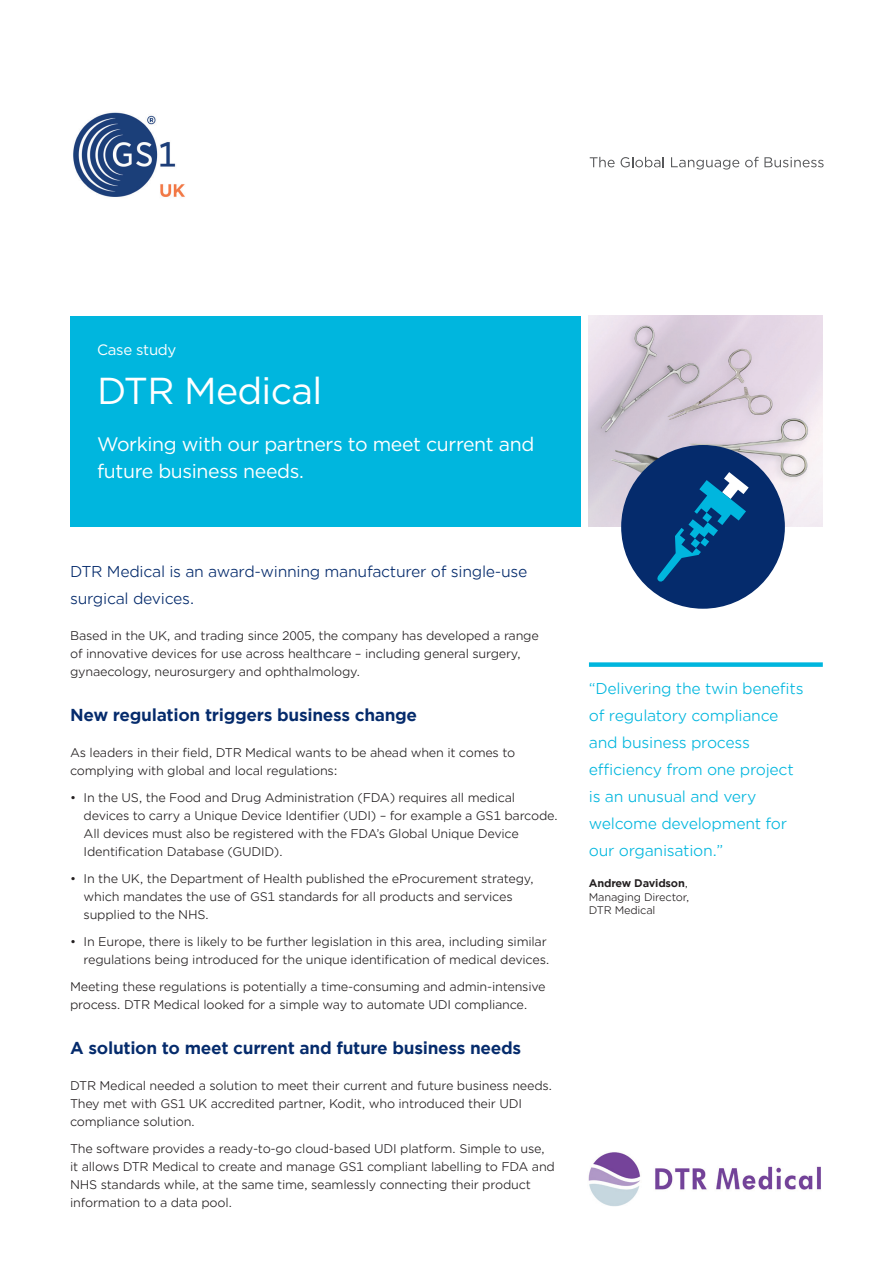
<style>
.page{position:relative;width:893px;height:1263px;background:#fff}
.page>*{position:absolute;margin:0;border:0;box-sizing:border-box;transform-origin:0 0}
.t1{font:37.5px "Gotham";letter-spacing:-.02em;color:#fff}
.t2{font:19.5px/27px "Gotham";letter-spacing:-.02em;color:#fff}
.t3{font:700 16.5px "Gotham Office";letter-spacing:-.02em;color:#052b6c}
.t4{font:15px/27px "Gotham Office";letter-spacing:-.02em;color:#00b6de}
.t5{font:15px/27px "Gotham Office";letter-spacing:-.02em;color:#052b6c}
.t6{font:15px "Gotham";letter-spacing:-.02em;color:#fff}
.t7{font:12px/18px "Gotham Office";letter-spacing:-.02em;color:#231f20}
.t8{font:10.5px/13.5px "Gotham Office";letter-spacing:-.02em;color:#231f20}
.s1{font-weight:700}
</style>
<div class="page">
<img style="left:589px;top:316px;width:234px;height:210px">
<div style="left:621px;top:445px;width:164px;height:164px;background:#052b6c;border-radius:50%"></div>
<svg style="left:657px;top:472px;width:92px;height:110px"></svg>
<div style="left:70px;top:316px;width:510px;height:210px;background:#00b6de"></div>
<svg style="left:590px;top:157px;width:25px;height:10px"></svg>
<svg style="left:621px;top:157px;width:43px;height:10px"></svg>
<svg style="left:671px;top:157px;width:68px;height:13px"></svg>
<svg style="left:745px;top:157px;width:79px;height:10px"></svg>
<img style="left:73px;top:112px;width:112px;height:85px">
<div style="left:589px;top:662px;width:234px;height:5px;background:#00b6de"></div>
<img style="left:588px;top:1152px;width:233px;height:55px">
<p class="t6" style="left:97px;top:340px;width:81px">Case study</p>
<h1 class="t1" style="left:97px;top:368px;width:227px">DTR Medical</h1>
<h2 class="t2" style="left:97px;top:430px;width:439px">Working with our partners to meet current and future business needs.</h2>
<p class="t5" style="left:70px;top:557px;width:459px">DTR Medical is an award-winning manufacturer of single-use surgical devices.</p>
<p class="t7" style="left:70px;top:626px;width:470px">Based in the UK, and trading since 2005, the company has developed a range of innovative devices for use across healthcare – including general surgery, gynaecology, neurosurgery and ophthalmology.</p>
<h3 class="t3" style="left:70px;top:703px;width:349px">New regulation triggers business change</h3>
<p class="t7" style="left:70px;top:743px;width:447px">As leaders in their field, DTR Medical wants to be ahead when it comes to complying with global and local regulations:</p>
<p class="t7" style="left:84px;top:788px;width:476px;text-indent:-14px">• In the US, the Food and Drug Administration (FDA) requires all medical devices to carry a Unique Device Identifier (UDI) – for example a GS1 barcode.<br>All devices must also be registered with the FDA’s Global Unique Device Identification Database (GUDID).</p>
<p class="t7" style="left:84px;top:869px;width:452px;text-indent:-14px">• In the UK, the Department of Health published the eProcurement strategy, which mandates the use of GS1 standards for all products and services supplied to the NHS.</p>
<p class="t7" style="left:70px;top:932px;width:481px;text-align:right">• In Europe, there is likely to be further legislation in this area, including similar regulations being introduced for the unique identification of medical devices.</p>
<p class="t7" style="left:70px;top:977px;width:477px">Meeting these regulations is potentially a time-consuming and admin-intensive process. DTR Medical looked for a simple way to automate UDI compliance.</p>
<h3 class="t3" style="left:70px;top:1036px;width:453px">A solution to meet current and future business needs</h3>
<p class="t7" style="left:70px;top:1076px;width:484px">DTR Medical needed a solution to meet their current and future business needs.<br>They met with GS1 UK accredited partner, Kodit, who introduced their UDI compliance solution.</p>
<p class="t7" style="left:70px;top:1139px;width:486px">The software provides a ready-to-go cloud-based UDI platform. Simple to use, it allows DTR Medical to create and manage GS1 compliant labelling to FDA and NHS standards while, at the same time, seamlessly connecting their product information to a data pool.</p>
<p class="t4" style="left:589px;top:674px;width:216px">“Delivering the twin benefits of regulatory compliance and business process efficiency from one project is an unusual and very welcome development for our organisation.”</p>
<p class="t8" style="left:589px;top:876px;width:102px"><span class="s1">Andrew Davidson</span>,<br>Managing Director,<br>DTR Medical</p>
</div>
